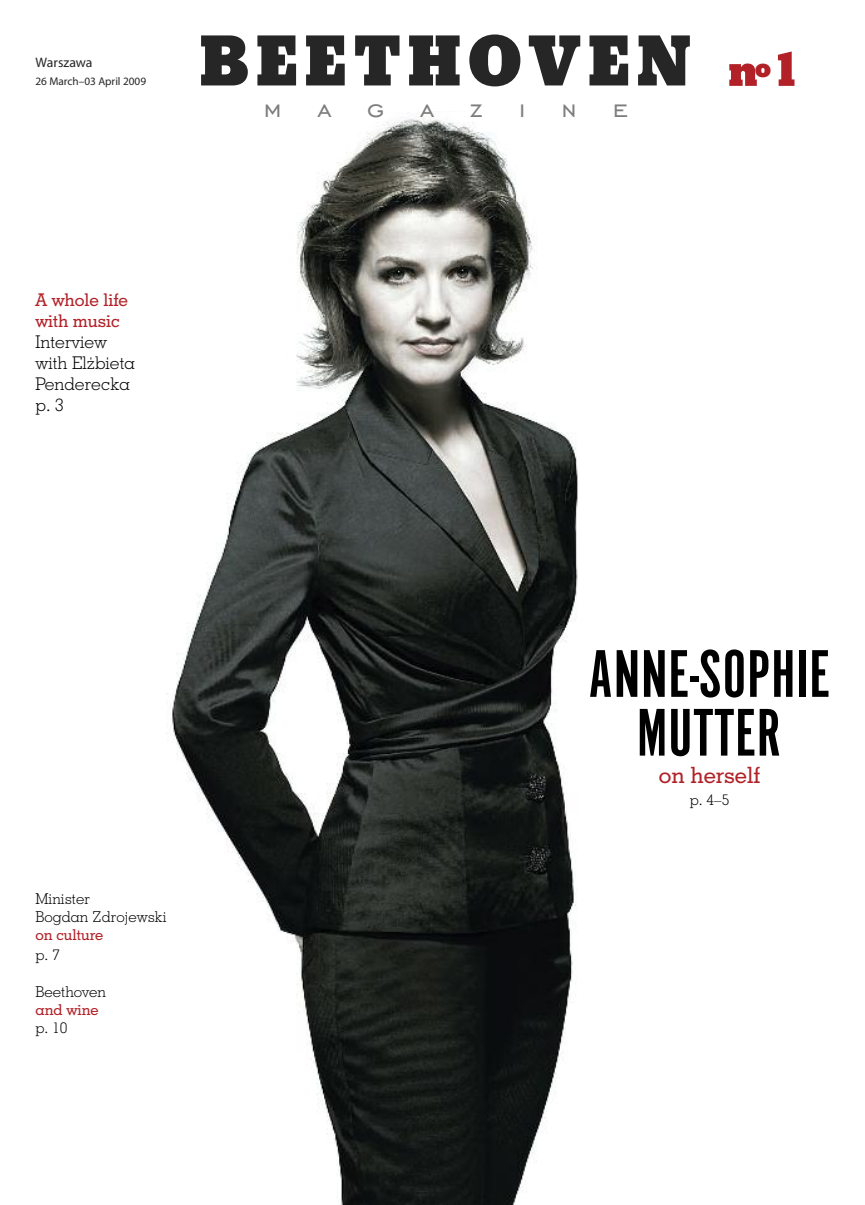
<style>
.page{position:relative;width:865px;height:1205px;background:#fff}
.page>*{position:absolute;margin:0;border:0;box-sizing:border-box;transform-origin:0 0}
.t1{font:800 75px "Beton PCE";letter-spacing:.11em;color:#272627}
.t2{font:70px/58.8px "Alternate Got No 1 DOT";letter-spacing:.015em;color:#000;text-align:center}
.t3{font:800 50.88px "Beton PCE";color:#b12127}
.t4{font:30px "Engravers Gothic EU";letter-spacing:1.2em;color:#7d7d7d}
.t5{font:22.5px "Geo Slab 703 Md EU";color:#b12127}
.t6{font:17.5px/21px "Geo Slab 703 Lt EU";color:#000}
.t7{font:17.5px/21px "Geo Slab 703 Md EU";color:#b12127}
.t8{font:15px/18px "Geo Slab 703 Lt EU";color:#000}
.t9{font:15px "Geo Slab 703 Md EU";color:#b12127}
.t10{font:13.75px "Myriad Pro";color:#272627}
.t11{font:11.25px "Myriad Pro";color:#272627}
</style>
<div class="page">
<img style="left:166px;top:117px;width:412px;height:1088px">
<p class="t10" style="left:35px;top:57px;width:59px">Warszawa</p>
<p class="t11" style="left:35px;top:77px;width:112px">26 March–03 April 2009</p>
<h1 class="t1" style="left:200px;top:16px;width:491px">BEETHOVEN</h1>
<h3 class="t4" style="left:264px;top:92px;width:365px">magazine</h3>
<h3 class="t3" style="left:728px;top:39px;width:67px">n<sup>o</sup> 1</h3>
<p class="t7" style="left:35px;top:290px;width:94px">A whole life with music</p>
<p class="t6" style="left:35px;top:332px;width:101px">Interview with Elżbieta<br>Penderecka p. 3</p>
<p class="t8" style="left:35px;top:889px;width:132px">Minister<br>Bogdan Zdrojewski</p>
<p class="t9" style="left:35px;top:925px;width:69px">on culture</p>
<p class="t8" style="left:35px;top:945px;width:26px">p. 7</p>
<p class="t8" style="left:35px;top:982px;width:72px">Beethoven</p>
<p class="t9" style="left:35px;top:1000px;width:65px">and wine</p>
<p class="t8" style="left:35px;top:1018px;width:34px">p. 10</p>
<h2 class="t2" style="left:588px;top:643px;width:243px">ANNE-SOPHIE<br>MUTTER</h2>
<h3 class="t5" style="left:659px;top:761px;width:103px">on herself</h3>
<p class="t8" style="left:689px;top:790px;width:41px">p. 4–5</p>
</div>
